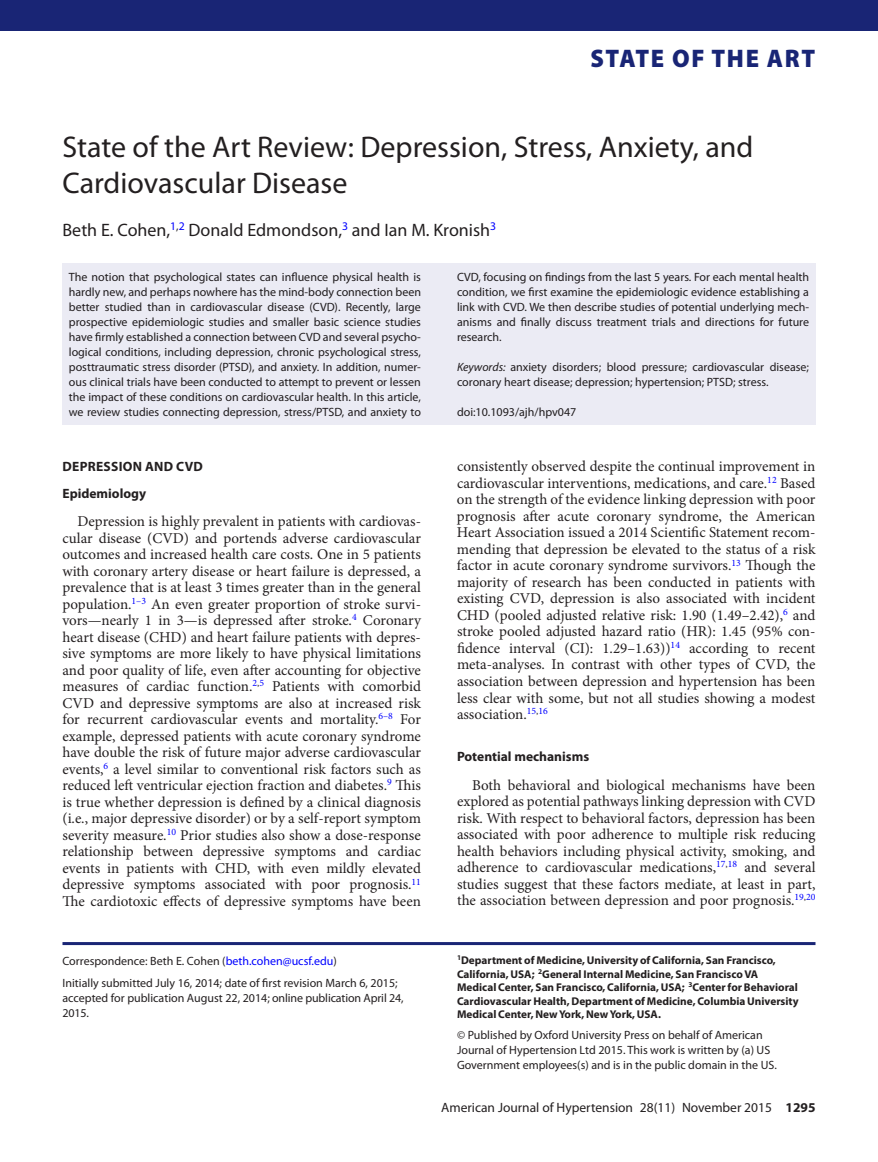
<style>
.page{position:relative;width:878px;height:1162px;background:#fff}
.page>*{position:absolute;margin:0;border:0;box-sizing:border-box;transform-origin:0 0}
.t1{font:30px/36px "Myriad Pro";color:#231f20}
.t2{font:900 25.5px "Myriad Pro";letter-spacing:.07em;color:#192575;scale:.95 1}
.t3{font:18px "Myriad Pro";color:#231f20}
.t4{font:15px/16.5px "Minion Pro";color:#231f20;text-align:justify}
.t5{font:13.5px "Myriad Pro";color:#231f20}
.t6{font:700 13.5px/27px "Myriad Pro";letter-spacing:.02em;color:#231f20}
.t7{font:700 13.5px "Myriad Pro";color:#231f20}
.t8{font:12px/15px "Myriad Pro";color:#231f20}
.t9{font:700 11.25px/13.5px "Myriad Pro";color:#231f20}
.s1{font-style:italic}
.s2{color:#00f}
.s3{font-weight:700}
</style>
<div class="page">
<div style="left:0;top:0;width:878px;height:31px;background:#192575"></div>
<hr style="left:62px;top:942px;width:753px;height:3px;background:#192575">
<div style="left:62px;top:263px;width:753px;height:161px;background:#ebebf4"></div>
<h2 class="t2" style="left:590px;top:44px;width:238px">STATE OF THE ART</h2>
<h1 class="t1" style="left:62px;top:128px;width:692px">State of the Art Review: Depression, Stress, Anxiety, and<br>Cardiovascular Disease</h1>
<p class="t3" style="left:62px;top:219px;width:435px">Beth E. Cohen,<sup>1</sup><sup>,</sup><sup>2</sup> Donald Edmondson,<sup>3</sup> and Ian M. Kronish<sup>3</sup></p>
<p class="t8" style="left:69px;top:269px;width:354px;text-align:justify">The notion that psychological states can influence physical health is hardly new, and perhaps nowhere has the mind-body connection been better studied than in cardiovascular disease (CVD). Recently, large prospective epidemiologic studies and smaller basic science studies have firmly established a connection between CVD and several psycho&shy;logical conditions, including depression, chronic psychological stress, posttraumatic stress disorder (PTSD), and anxiety. In addition, numer&shy;ous clinical trials have been conducted to attempt to prevent or lessen the impact of these conditions on cardiovascular health. In this article, we review studies connecting depression, stress/PTSD, and anxiety to</p>
<p class="t8" style="left:457px;top:269px;width:354px;text-align:justify">CVD, focusing on findings from the last 5 years. For each mental health condition, we first examine the epidemiologic evidence establishing a link with CVD. We then describe studies of potential underlying mech&shy;anisms and finally discuss treatment trials and directions for future research.</p>
<p class="t8" style="left:457px;top:359px;width:354px"><span class="s1">Keywords:</span> anxiety disorders; blood pressure; cardiovascular disease; coronary heart disease; depression; hypertension; PTSD; stress.</p>
<p class="t8" style="left:457px;top:404px;width:121px">doi:10.1093/ajh/hpv047</p>
<p class="t6" style="left:62px;top:452px;width:142px">DEPRESSION AND CVD<br>Epidemiology</p>
<p class="t4" style="left:62px;top:513px;width:360px;text-indent:15px">Depression is highly prevalent in patients with cardiovas&shy;cular disease (CVD) and portends adverse cardiovascular outcomes and increased health care costs. One in 5 patients with coronary artery disease or heart failure is depressed, a prevalence that is at least 3 times greater than in the general population.<sup>1–3</sup> An even greater proportion of stroke survi&shy;vors—nearly 1 in 3—is depressed after stroke.<sup>4</sup> Coronary heart disease (CHD) and heart failure patients with depres&shy;sive symptoms are more likely to have physical limitations and poor quality of life, even after accounting for objective measures of cardiac function.<sup>2</sup><sup>,</sup><sup>5</sup> Patients with comorbid CVD and depressive symptoms are also at increased risk for recurrent cardiovascular events and mortality.<sup>6–8</sup> For example, depressed patients with acute coronary syndrome have double the risk of future major adverse cardiovascular events,<sup>6</sup> a level similar to conventional risk factors such as reduced left ventricular ejection fraction and diabetes.<sup>9</sup> This is true whether depression is defined by a clinical diagnosis (i.e., major depressive disorder) or by a self-report symptom severity measure.<sup>10</sup> Prior studies also show a dose-response relationship between depressive symptoms and cardiac events in patients with CHD, with even mildly elevated depressive symptoms associated with poor prognosis.<sup>11<br></sup>The cardiotoxic effects of depressive symptoms have been</p>
<p class="t8" style="left:62px;top:949px;width:337px;line-height:22.5px">Correspondence: Beth E. Cohen (<span class="s2">beth.cohen@ucsf.edu</span>)<br>Initially submitted July 16, 2014; date of first revision March 6, 2015;</p>
<p class="t8" style="left:62px;top:990px;width:343px">accepted for publication August 22, 2014; online publication April 24,<br>2015.</p>
<p class="t4" style="left:457px;top:458px;width:360px">consistently observed despite the continual improvement in cardiovascular interventions, medications, and care.<sup>12</sup> Based on the strength of the evidence linking depression with poor prognosis after acute coronary syndrome, the American Heart Association issued a 2014 Scientific Statement recom&shy;mending that depression be elevated to the status of a risk factor in acute coronary syndrome survivors.<sup>13</sup> Though the majority of research has been conducted in patients with existing CVD, depression is also associated with incident CHD (pooled adjusted relative risk: 1.90 (1.49–2.42),<sup>6</sup> and stroke pooled adjusted hazard ratio (HR): 1.45 (95% con&shy;fidence interval (CI): 1.29–1.63))<sup>14</sup> according to recent meta-analyses. In contrast with other types of CVD, the association between depression and hypertension has been less clear with some, but not all studies showing a modest association.<sup>15</sup><sup>,</sup><sup>16</sup></p>
<p class="t7" style="left:457px;top:747px;width:134px">Potential mechanisms</p>
<p class="t4" style="left:457px;top:776px;width:360px;text-indent:15px">Both behavioral and biological mechanisms have been explored as potential pathways linking depression with CVD risk. With respect to behavioral factors, depression has been associated with poor adherence to multiple risk reducing health behaviors including physical activity, smoking, and adherence to cardiovascular medications,<sup>17</sup><sup>,</sup><sup>18</sup> and several studies suggest that these factors mediate, at least in part, the association between depression and poor prognosis.<sup>19</sup><sup>,</sup><sup>20</sup></p>
<p class="t9" style="left:457px;top:953px;width:343px"><sup>1</sup>Department of Medicine, University of California, San Francisco, California, USA; <sup>2</sup>General Internal Medicine, San Francisco VA Medical Center, San Francisco, California, USA; <sup>3</sup>Center for Behavioral Cardiovascular Health, Department of Medicine, Columbia University Medical Center, New York, New York, USA.</p>
<p class="t8" style="left:457px;top:1027px;width:321px">© Published by Oxford University Press on behalf of American<br>Journal of Hypertension Ltd 2015. This work is written by (a) US<br>Government employees(s) and is in the public domain in the US.</p>
<p class="t5" style="left:441px;top:1098px;width:376px">American Journal of Hypertension 28(11) November 2015 <span class="s3">1295</span></p>
</div>
